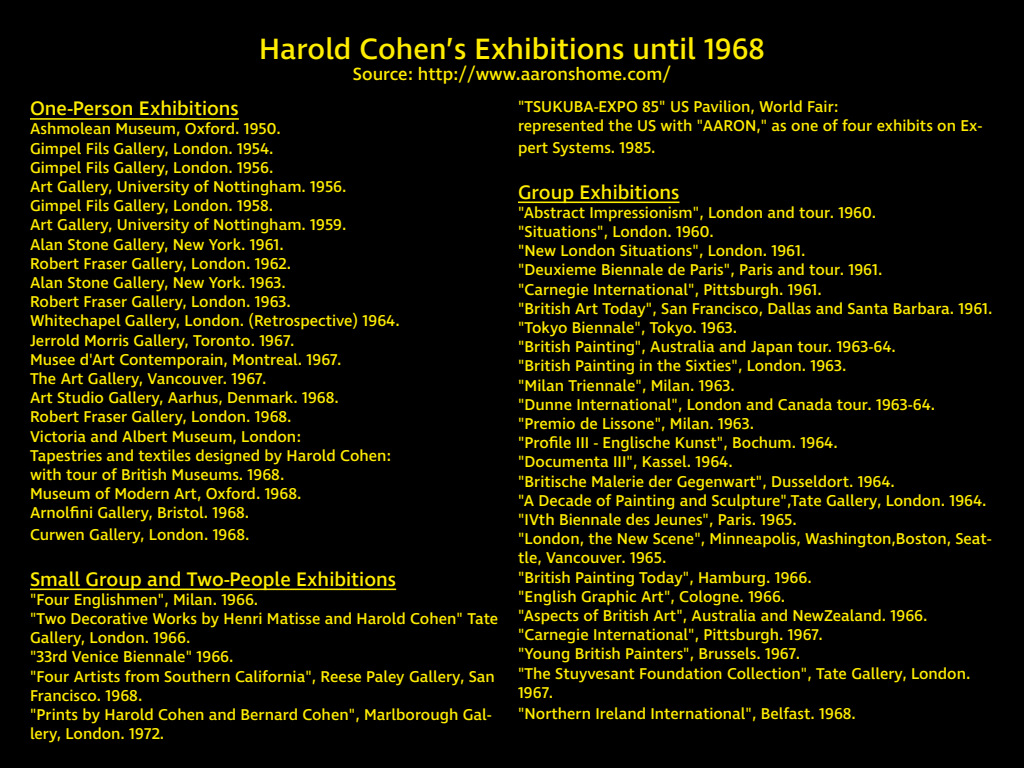
<style>
.page{position:relative;width:1024px;height:768px;background:#fff}
.page>*{position:absolute;margin:0;border:0;box-sizing:border-box;transform-origin:0 0}
.t1{font:500 30px "Ingra";color:#ffed00}
.t2{font:500 20px "Ingra";color:#ffed00}
.t3{font:500 18px "Ingra";color:#ffed00}
.t4{font:500 16px/19.2px "Ingra";color:#ffed00}
</style>
<div class="page">
<div style="left:0;top:0;width:1023px;height:768px;background:#000"></div>
<hr style="left:30px;top:118px;width:209px;height:2px;background:#ffed00">
<hr style="left:30px;top:589px;width:366px;height:1px;background:#ffed00">
<hr style="left:518px;top:202px;width:161px;height:1px;background:#ffed00">
<h1 class="t1" style="left:259px;top:30px;width:507px">Harold Cohen’s Exhibitions until 1968</h1>
<p class="t3" style="left:353px;top:63px;width:320px">Source: http://www.aaronshome.com/</p>
<p class="t2" style="left:30px;top:96px;width:210px">One-Person Exhibitions</p>
<p class="t4" style="left:30px;top:120px;width:371px">Ashmolean Museum, Oxford. 1950.<br>Gimpel Fils Gallery, London. 1954.<br>Gimpel Fils Gallery, London. 1956.<br>Art Gallery, University of Nottingham. 1956.<br>Gimpel Fils Gallery, London. 1958.<br>Art Gallery, University of Nottingham. 1959.<br>Alan Stone Gallery, New York. 1961.<br>Robert Fraser Gallery, London. 1962.<br>Alan Stone Gallery, New York. 1963.<br>Robert Fraser Gallery, London. 1963.<br>Whitechapel Gallery, London. (Retrospective) 1964.<br>Jerrold Morris Gallery, Toronto. 1967.<br>Musee d'Art Contemporain, Montreal. 1967.<br>The Art Gallery, Vancouver. 1967.<br>Art Studio Gallery, Aarhus, Denmark. 1968.<br>Robert Fraser Gallery, London. 1968.<br>Victoria and Albert Museum, London:<br>Tapestries and textiles designed by Harold Cohen: with tour of British Museums. 1968.<br>Museum of Modern Art, Oxford. 1968.<br>Arnolfini Gallery, Bristol. 1968.</p>
<p class="t4" style="left:30px;top:526px;width:221px">Curwen Gallery, London. 1968.</p>
<p class="t2" style="left:30px;top:566px;width:368px">Small Group and Two-People Exhibitions</p>
<p class="t4" style="left:30px;top:591px;width:470px">"Four Englishmen", Milan. 1966.<br>"Two Decorative Works by Henri Matisse and Harold Cohen" Tate Gallery, London. 1966.<br>"33rd Venice Biennale" 1966.<br>"Four Artists from Southern California", Reese Paley Gallery, San Francisco. 1968.<br>"Prints by Harold Cohen and Bernard Cohen", Marlborough Gal&shy;lery, London. 1972.</p>
<p class="t4" style="left:518px;top:98px;width:466px">"TSUKUBA-EXPO 85" US Pavilion, World Fair:<br>represented the US with "AARON," as one of four exhibits on Ex-</p>
<p class="t4" style="left:518px;top:139px;width:139px">pert Systems. 1985.</p>
<p class="t2" style="left:518px;top:179px;width:163px">Group Exhibitions</p>
<p class="t4" style="left:518px;top:204px;width:476px">"Abstract Impressionism", London and tour. 1960.<br>"Situations", London. 1960.<br>"New London Situations", London. 1961.<br>"Deuxieme Biennale de Paris", Paris and tour. 1961.<br>"Carnegie International", Pittsburgh. 1961.<br>"British Art Today", San Francisco, Dallas and Santa Barbara. 1961. "Tokyo Biennale", Tokyo. 1963.<br>"British Painting", Australia and Japan tour. 1963-64.<br>"British Painting in the Sixties", London. 1963.<br>"Milan Triennale", Milan. 1963.<br>"Dunne International", London and Canada tour. 1963-64. "Premio de Lissone", Milan. 1963.<br>"Profile III - Englische Kunst", Bochum. 1964.<br>"Documenta III", Kassel. 1964.<br>"Britische Malerie der Gegenwart", Dusseldort. 1964.<br>"A Decade of Painting and Sculpture",Tate Gallery, London. 1964. "IVth Biennale des Jeunes", Paris. 1965.<br>"London, the New Scene", Minneapolis, Washington,Boston, Seat&shy;tle, Vancouver. 1965.<br>"British Painting Today", Hamburg. 1966.<br>"English Graphic Art", Cologne. 1966.<br>"Aspects of British Art", Australia and NewZealand. 1966. "Carnegie International", Pittsburgh. 1967.<br>"Young British Painters", Brussels. 1967.<br>"The Stuyvesant Foundation Collection", Tate Gallery, London.<br>1967.</p>
<p class="t4" style="left:518px;top:705px;width:340px">"Northern Ireland International", Belfast. 1968.</p>
</div>
